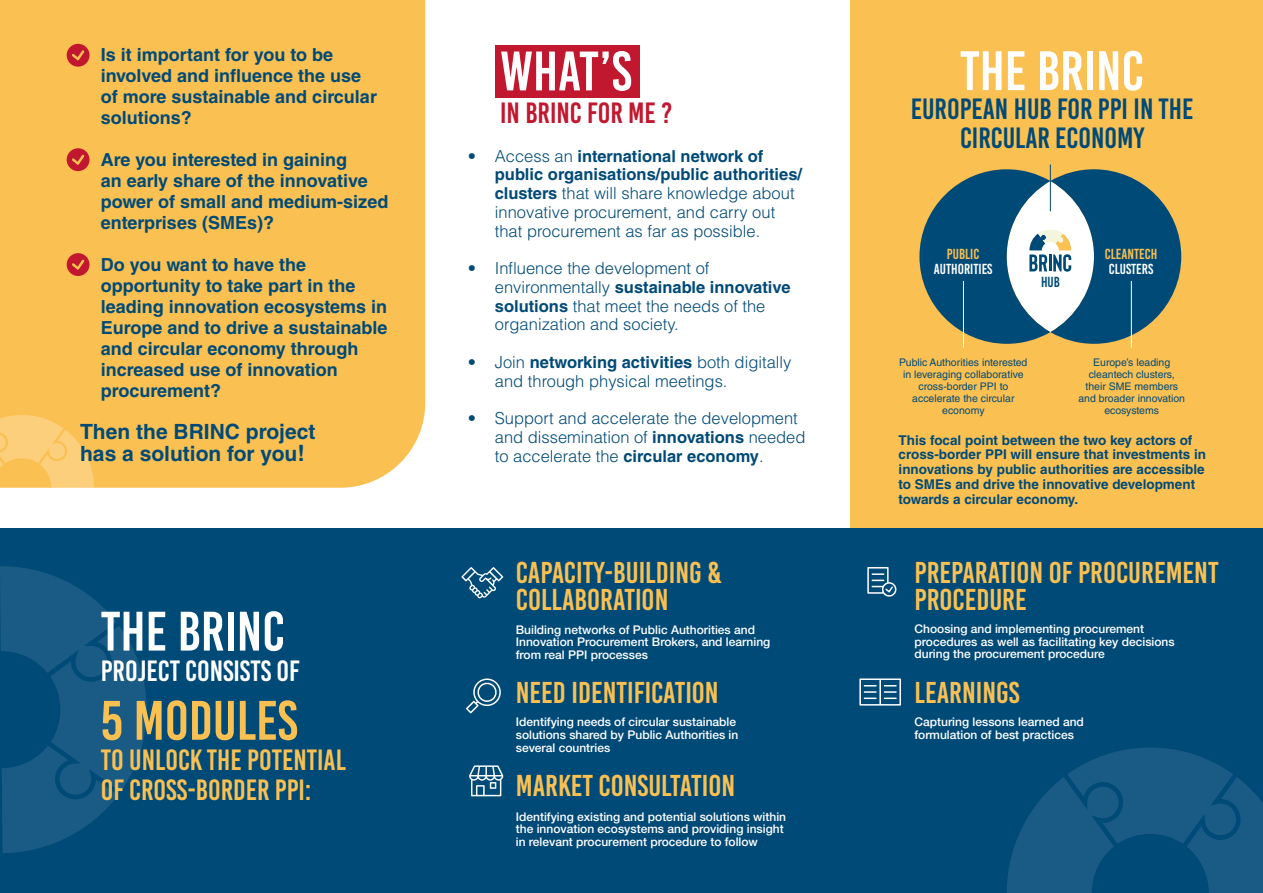
<style>
.page{position:relative;width:1263px;height:893px;background:#fff}
.page>*{position:absolute;margin:0;border:0;box-sizing:border-box;transform-origin:0 0}
.t1{font:55.5px "Bebas Kai";color:#fff}
.t2{font:55.5px "Bebas Kai";color:#fbc052}
.t3{font:30px/27px "Bebas Kai";color:#fbc052}
.t4{font:29.1px/30px "Bebas Kai";color:#fbc052}
.t5{font:29.1px/29.1px "Bebas Kai";color:#004a77;text-align:center}
.t6{font:29.1px "Bebas Kai";color:#fff}
.t7{font:29.1px "Bebas Kai";color:#c1172f}
.t8{font:700 21px/22.5px "Helvetica LT Std";color:#004a77}
.t9{font:700 18px/21px "Helvetica LT Std";color:#004a77}
.t10{font:300 16.5px/18.8px "Helvetica LT Std";color:#004a77}
.t11{font:14.55px "Bebas Kai";color:#fff}
.t12{font:14.55px "Bebas Kai";color:#fbc052}
.t13{font:14.55px "Bebas Kai";color:#004a77}
.t14{font:700 13.5px/15px "Helvetica LT Std";color:#004a77}
.t15{font:500 12px/12.8px "Helvetica Neue LT Std";color:#fff}
.t16{font:10.5px/12px "Helvetica LT Std";color:#004a77;text-align:center}
.s1{font-size:22.5px}
.s2{font-weight:700}
</style>
<div class="page">
<div style="left:0;top:0;width:425px;height:488px;background:#fbc052"></div>
<div style="left:850px;top:0;width:413px;height:528px;background:#fbc052"></div>
<div style="left:0;top:528px;width:1263px;height:365px;background:#004a77"></div>
<svg style="left:461px;top:567px;width:42px;height:31px"></svg>
<svg style="left:466px;top:678px;width:35px;height:35px"></svg>
<svg style="left:469px;top:765px;width:34px;height:31px"></svg>
<svg style="left:867px;top:567px;width:29px;height:30px"></svg>
<svg style="left:859px;top:678px;width:42px;height:28px"></svg>
<div style="left:67px;top:253px;width:23px;height:23px;background:#c1172f;border-radius:50%"></div>
<svg style="left:72px;top:260px;width:12px;height:10px"></svg>
<div style="left:67px;top:148px;width:23px;height:23px;background:#c1172f;border-radius:50%"></div>
<svg style="left:72px;top:155px;width:12px;height:10px"></svg>
<div style="left:67px;top:44px;width:23px;height:23px;background:#c1172f;border-radius:50%"></div>
<svg style="left:72px;top:50px;width:12px;height:10px"></svg>
<svg style="left:919px;top:169px;width:262px;height:175px;fill:#004a77"></svg>
<svg style="left:1029px;top:230px;width:42px;height:42px;background:#a2b7bb"></svg>
<hr style="left:1050px;top:165px;width:1px;height:46px;background:#004a77">
<hr style="left:1131px;top:281px;width:1px;height:67px;background:#fff">
<hr style="left:963px;top:281px;width:1px;height:67px;background:#fff">
<div style="left:495px;top:45px;width:144px;height:52px;background:#c1172f"></div>
<svg style="left:1007px;top:747px;width:256px;height:146px"></svg>
<svg style="left:0;top:566px;width:147px;height:287px"></svg>
<svg style="left:0;top:415px;width:94px;height:73px;background:#fbc96b"></svg>
<h3 class="t9" style="left:101px;top:44px;width:278px">Is it important for you to be involved and influence the use of more sustainable and circular solutions?</h3>
<h3 class="t9" style="left:101px;top:149px;width:289px">Are you interested in gaining<br>an early share of the innovative power of small and medium-sized enterprises (SMEs)?</h3>
<h3 class="t9" style="left:101px;top:254px;width:288px">Do you want to have the opportunity to take part in the leading innovation ecosystems in<br>Europe and to drive a sustainable and circular economy through increased use of innovation procurement?</h3>
<h3 class="t8" style="left:80px;top:420px;width:237px">Then the BRINC project has a solution for you<span class="s1">!</span></h3>
<h1 class="t1" style="left:101px;top:602px;width:185px">THE BRINC</h1>
<h3 class="t6" style="left:101px;top:655px;width:200px">PROJECT CONSISTS OF</h3>
<h1 class="t2" style="left:101px;top:691px;width:198px">5 MODULES</h1>
<h3 class="t4" style="left:101px;top:745px;width:247px">TO UNLOCK THE POTENTIAL<br>OF CROSS-BORDER PPI:</h3>
<h1 class="t1" style="left:500px;top:41px;width:133px">WHAT’S</h1>
<h3 class="t7" style="left:500px;top:98px;width:174px">IN BRINC FOR ME ?</h3>
<h3 class="t10" style="left:495px;top:146px;width:309px;text-indent:-27px">• Access an <span class="s2">international network of public organisations/public authorities/ clusters</span> that will share knowledge about innovative procurement, and carry out that procurement as far as possible.</h3>
<h3 class="t10" style="left:495px;top:259px;width:297px;text-indent:-27px">• Influence the development of environmentally <span class="s2">sustainable innovative solutions</span> that meet the needs of the organization and society.</h3>
<h3 class="t10" style="left:495px;top:352px;width:298px;text-indent:-27px">• Join <span class="s2">networking activities</span> both digitally and through physical meetings.</h3>
<h3 class="t10" style="left:495px;top:409px;width:312px;text-indent:-27px">• Support and accelerate the development and dissemination of <span class="s2">innovations</span> needed to accelerate the <span class="s2">circular economy</span>.</h3>
<h1 class="t1" style="left:960px;top:41px;width:185px">THE BRINC</h1>
<h3 class="t5" style="left:911px;top:95px;width:284px">EUROPEAN HUB FOR PPI IN THE<br>CIRCULAR ECONOMY</h3>
<p class="t12" style="left:947px;top:246px;width:34px">PUBLIC</p>
<p class="t11" style="left:934px;top:261px;width:60px">AUTHORITIES</p>
<p class="t13" style="left:1041px;top:274px;width:20px">HUB</p>
<p class="t12" style="left:1105px;top:246px;width:54px">CLEANTECH</p>
<p class="t11" style="left:1109px;top:261px;width:46px">CLUSTERS</p>
<p class="t16" style="left:899px;top:356px;width:130px">Public Authorities interested in leveraging collaborative cross-border PPI to accelerate the circular economy</p>
<p class="t16" style="left:1078px;top:356px;width:108px">Europe’s leading cleantech clusters, their SME members and broader innovation ecosystems</p>
<p class="t14" style="left:898px;top:432px;width:309px">This focal point between the two key actors of cross-border PPI will ensure that investments in innovations by public authorities are accessible to SMEs and drive the innovative development towards a circular economy.</p>
<h2 class="t3" style="left:516px;top:560px;width:207px">CAPACITY-BUILDING &amp;<br>COLLABORATION</h2>
<p class="t15" style="left:516px;top:623px;width:256px">Building networks of Public Authorities and<br>Innovation Procurement Brokers, and learning from real PPI processes</p>
<p class="t15" style="left:914px;top:622px;width:262px">Choosing and implementing procurement procedures as well as facilitating key decisions during the procurement procedure</p>
<h2 class="t3" style="left:914px;top:560px;width:306px">PREPARATION OF PROCUREMENT<br>PROCEDURE</h2>
<h2 class="t3" style="left:516px;top:679px;width:204px">NEED IDENTIFICATION</h2>
<p class="t15" style="left:516px;top:715px;width:224px">Identifying needs of circular sustainable solutions shared by Public Authorities in several countries</p>
<h2 class="t3" style="left:516px;top:772px;width:221px">MARKET CONSULTATION</h2>
<p class="t15" style="left:516px;top:810px;width:272px">Identifying existing and potential solutions within the innovation ecosystems and providing insight in relevant procurement procedure to follow</p>
<h2 class="t3" style="left:914px;top:679px;width:107px">LEARNINGS</h2>
<p class="t15" style="left:914px;top:715px;width:171px">Capturing lessons learned and formulation of best practices</p>
</div>
